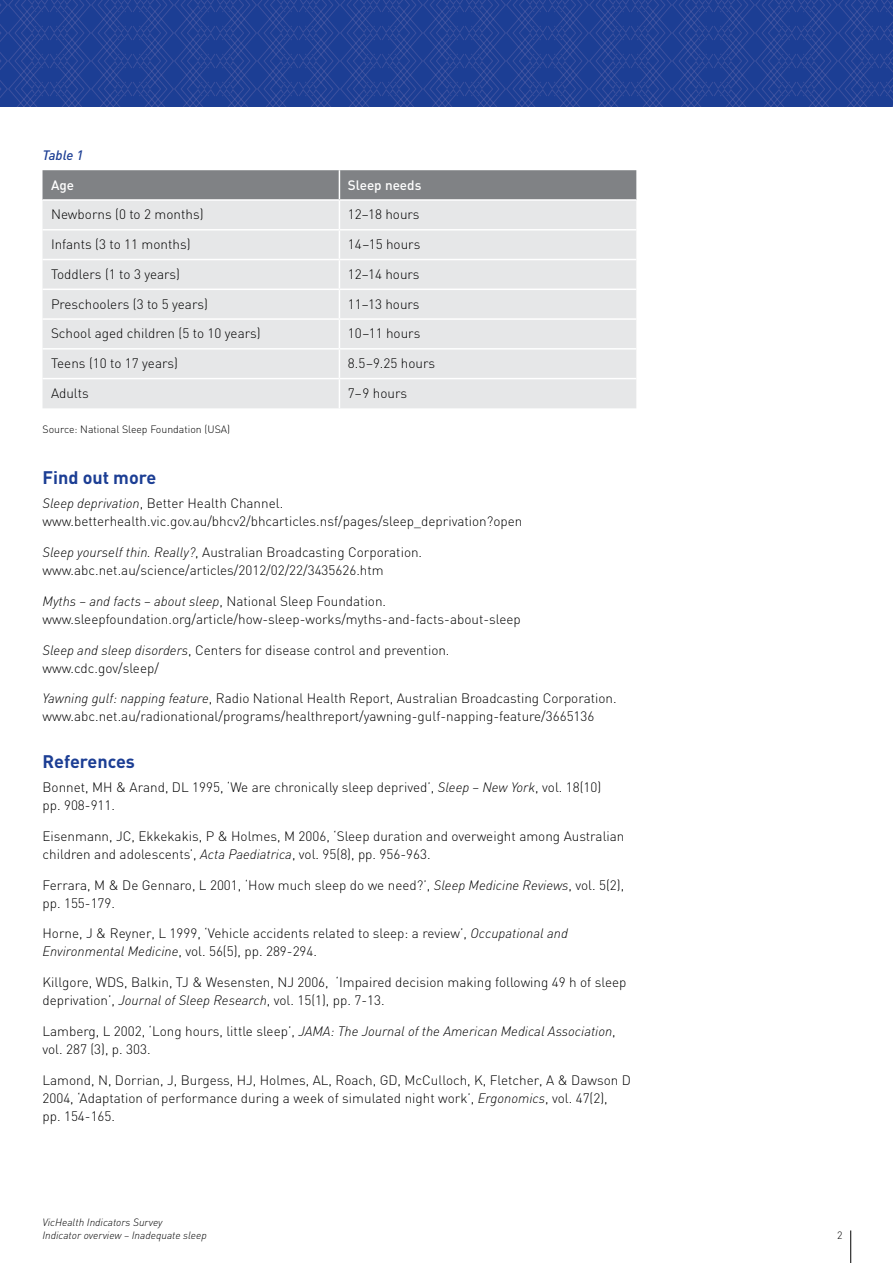
<style>
.page{position:relative;width:893px;height:1263px;background:#fff}
.page>*{position:absolute;margin:0;border:0;box-sizing:border-box;transform-origin:0 0}
.t1{font:700 18px "DIN";color:#1c3e94}
.t2{font:300 13.5px/18px "DIN";color:#000}
.t3{font:500 13.5px "DIN";color:#fff}
.t4{font:italic 500 13.5px "DIN";letter-spacing:-.005em;color:#1c3e94}
.t5{font:italic 300 10.5px/13.5px "DIN";color:#000}
.t6{font:300 10.5px "DIN";color:#000}
.s1{font-style:italic}
</style>
<div class="page">
<svg style="left:0;top:0;width:893px;height:106px;background:#224195"></svg>
<svg style="left:43px;top:170px;width:593px;height:238px;background:#dadbdd"></svg>
<hr style="left:850px;top:1230px;width:1px;height:33px;background:#000">
<p class="t4" style="left:43px;top:147px;width:42px">Table 1</p>
<p class="t3" style="left:51px;top:176px;width:25px">Age</p>
<p class="t3" style="left:348px;top:176px;width:75px">Sleep needs</p>
<p class="t2" style="left:51px;top:205px;width:154px">Newborns (0 to 2 months)</p>
<p class="t2" style="left:348px;top:205px;width:73px">12–18 hours</p>
<p class="t2" style="left:51px;top:235px;width:141px">Infants (3 to 11 months)</p>
<p class="t2" style="left:348px;top:235px;width:74px">14–15 hours</p>
<p class="t2" style="left:51px;top:265px;width:131px">Toddlers (1 to 3 years)</p>
<p class="t2" style="left:348px;top:265px;width:73px">12–14 hours</p>
<p class="t2" style="left:51px;top:295px;width:158px">Preschoolers (3 to 5 years)</p>
<p class="t2" style="left:348px;top:295px;width:73px">11–13 hours</p>
<p class="t2" style="left:51px;top:324px;width:211px">School aged children (5 to 10 years)</p>
<p class="t2" style="left:348px;top:324px;width:74px">10–11 hours</p>
<p class="t2" style="left:51px;top:354px;width:128px">Teens (10 to 17 years)</p>
<p class="t2" style="left:348px;top:354px;width:89px">8.5–9.25 hours</p>
<p class="t2" style="left:51px;top:384px;width:39px">Adults</p>
<p class="t2" style="left:348px;top:384px;width:61px">7–9 hours</p>
<p class="t6" style="left:43px;top:423px;width:189px">Source: National Sleep Foundation (USA)</p>
<h1 class="t1" style="left:43px;top:466px;width:115px">Find out more</h1>
<p class="t2" style="left:43px;top:494px;width:481px"><span class="s1">Sleep deprivation</span>, Better Health Channel. www.betterhealth.vic.gov.au/bhcv2/bhcarticles.nsf/pages/sleep_deprivation?open</p>
<p class="t2" style="left:43px;top:543px;width:381px"><span class="s1">Sleep yourself thin. Really?</span>, Australian Broadcasting Corporation. www.abc.net.au/science/articles/2012/02/22/3435626.htm</p>
<p class="t2" style="left:43px;top:592px;width:480px"><span class="s1">Myths – and facts – about sleep</span>, National Sleep Foundation. www.sleepfoundation.org/article/how-sleep-works/myths-and-facts-about-sleep</p>
<p class="t2" style="left:43px;top:640px;width:408px"><span class="s1">Sleep and sleep disorders</span>, Centers for disease control and prevention. www.cdc.gov/sleep/</p>
<p class="t2" style="left:43px;top:689px;width:576px"><span class="s1">Yawning gulf: napping feature</span>, Radio National Health Report, Australian Broadcasting Corporation. www.abc.net.au/radionational/programs/healthreport/yawning-gulf-napping-feature/3665136</p>
<h1 class="t1" style="left:43px;top:749px;width:94px">References</h1>
<p class="t2" style="left:43px;top:778px;width:560px">Bonnet, MH &amp; Arand, DL 1995, ‘We are chronically sleep deprived’, <span class="s1">Sleep – New York</span>, vol. 18(10) pp. 908-911.</p>
<p class="t2" style="left:43px;top:827px;width:583px">Eisenmann, JC, Ekkekakis, P &amp; Holmes, M 2006, ‘Sleep duration and overweight among Australian children and adolescents’, <span class="s1">Acta Paediatrica</span>, vol. 95(8), pp. 956-963.</p>
<p class="t2" style="left:43px;top:876px;width:583px">Ferrara, M &amp; De Gennaro, L 2001, ‘How much sleep do we need?’, <span class="s1">Sleep Medicine Reviews</span>, vol. 5(2), pp. 155-179.</p>
<p class="t2" style="left:43px;top:924px;width:527px">Horne, J &amp; Reyner, L 1999, ‘Vehicle accidents related to sleep: a review’, <span class="s1">Occupational and<br>Environmental Medicine</span>, vol. 56(5), pp. 289-294.</p>
<p class="t2" style="left:43px;top:973px;width:585px">Killgore, WDS, Balkin, TJ &amp; Wesensten, NJ 2006, ‘Impaired decision making following 49 h of sleep deprivation’, <span class="s1">Journal of Sleep Research</span>, vol. 15(1), pp. 7-13.</p>
<p class="t2" style="left:43px;top:1022px;width:575px">Lamberg, L 2002, ‘Long hours, little sleep’, <span class="s1">JAMA: The Journal of the American Medical Association</span>, vol. 287 (3), p. 303.</p>
<p class="t2" style="left:43px;top:1071px;width:590px">Lamond, N, Dorrian, J, Burgess, HJ, Holmes, AL, Roach, GD, McCulloch, K, Fletcher, A &amp; Dawson D<br>2004, ‘Adaptation of performance during a week of simulated night work’, <span class="s1">Ergonomics</span>, vol. 47(2),<br>pp. 154-165.</p>
<p class="t5" style="left:43px;top:1215px;width:166px">VicHealth Indicators Survey<br>Indicator overview – Inadequate sleep</p>
<p class="t6" style="left:837px;top:1229px;width:7px">2</p>
</div>
